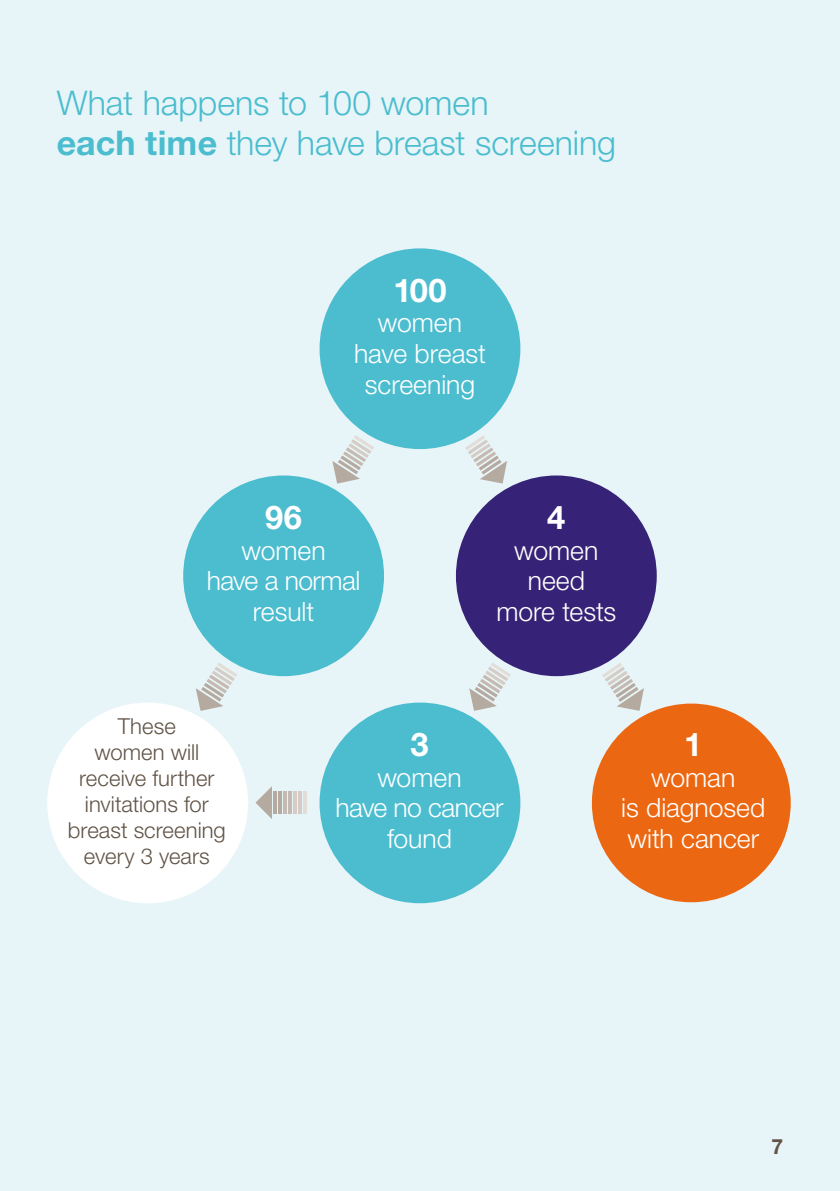
<style>
.page{position:relative;width:840px;height:1191px;background:#fff}
.page>*{position:absolute;margin:0;border:0;box-sizing:border-box;transform-origin:0 0}
.t1{font:300 34px/40px "Helvetica Neue LT Std";letter-spacing:-.005em;color:#4bbdcf}
.t2{font:700 32.6px "Helvetica Neue LT Std";color:#fff}
.t3{font:300 26.6px/30.6px "Helvetica Neue LT Std";letter-spacing:-.005em;color:#fff;text-align:center}
.t4{font:300 22px/26px "Helvetica Neue LT Std";color:#615447;text-align:center}
.t5{font:700 21px "Helvetica Neue LT Std";color:#615447}
.s1{font-weight:700}
</style>
<div class="page">
<div style="left:0;top:0;width:839px;height:1191px;background:#e8f5f8"></div>
<div style="left:319px;top:248px;width:201px;height:201px;background:#4bbdcf;border-radius:50%"></div>
<div style="left:47px;top:702px;width:201px;height:201px;background:#fff;border-radius:50%"></div>
<div style="left:319px;top:702px;width:201px;height:201px;background:#4bbdcf;border-radius:50%"></div>
<div style="left:591px;top:703px;width:199px;height:199px;background:#ec6711;border-radius:50%"></div>
<div style="left:183px;top:475px;width:201px;height:201px;background:#4bbdcf;border-radius:50%"></div>
<div style="left:455px;top:475px;width:201px;height:201px;background:#362377;border-radius:50%"></div>
<svg style="left:465px;top:435px;width:42px;height:48px"></svg>
<svg style="left:601px;top:662px;width:42px;height:49px"></svg>
<svg style="left:332px;top:435px;width:42px;height:48px"></svg>
<svg style="left:469px;top:662px;width:41px;height:49px"></svg>
<svg style="left:196px;top:662px;width:41px;height:49px"></svg>
<svg style="left:255px;top:786px;width:17px;height:33px"></svg>
<hr style="left:274px;top:791px;width:3px;height:22px;background:#b5aaa0">
<hr style="left:278px;top:791px;width:4px;height:22px;background:#b5aaa0">
<hr style="left:283px;top:791px;width:3px;height:22px;background:#c4bab2">
<hr style="left:288px;top:791px;width:3px;height:22px;background:#c4bab2">
<hr style="left:293px;top:791px;width:3px;height:22px;background:#d4ccc5">
<hr style="left:298px;top:791px;width:3px;height:22px;background:#d4ccc5">
<hr style="left:303px;top:791px;width:3px;height:22px;background:#e3ddd7">
<p class="t1" style="left:57px;top:82px;width:560px">What happens to 100 women<br><span class="s1">each time</span> they have breast screening</p>
<p class="t2" style="left:393px;top:270px;width:54px">100</p>
<p class="t3" style="left:354px;top:307px;width:133px">women have breast screening</p>
<p class="t2" style="left:265px;top:497px;width:39px">96</p>
<p class="t2" style="left:547px;top:497px;width:20px">4</p>
<p class="t3" style="left:241px;top:534px;width:86px">women</p>
<p class="t3" style="left:514px;top:534px;width:86px">women</p>
<p class="t3" style="left:207px;top:565px;width:155px">have a normal</p>
<p class="t3" style="left:527px;top:565px;width:59px">need</p>
<p class="t3" style="left:252px;top:595px;width:63px">result</p>
<p class="t3" style="left:496px;top:595px;width:121px">more tests</p>
<p class="t4" style="left:94px;top:712px;width:106px">These women will</p>
<p class="t2" style="left:410px;top:724px;width:20px">3</p>
<p class="t2" style="left:683px;top:724px;width:20px">1</p>
<p class="t4" style="left:79px;top:764px;width:137px">receive further</p>
<p class="t3" style="left:377px;top:761px;width:86px">women</p>
<p class="t3" style="left:650px;top:761px;width:86px">woman</p>
<p class="t4" style="left:85px;top:790px;width:125px">invitations for</p>
<p class="t3" style="left:335px;top:792px;width:169px">have no cancer</p>
<p class="t3" style="left:621px;top:792px;width:145px">is diagnosed</p>
<p class="t4" style="left:68px;top:816px;width:159px">breast screening</p>
<p class="t3" style="left:387px;top:822px;width:66px">found</p>
<p class="t3" style="left:627px;top:822px;width:133px">with cancer</p>
<p class="t4" style="left:84px;top:842px;width:127px">every 3 years</p>
<p class="t5" style="left:771px;top:1133px;width:13px">7</p>
</div>
